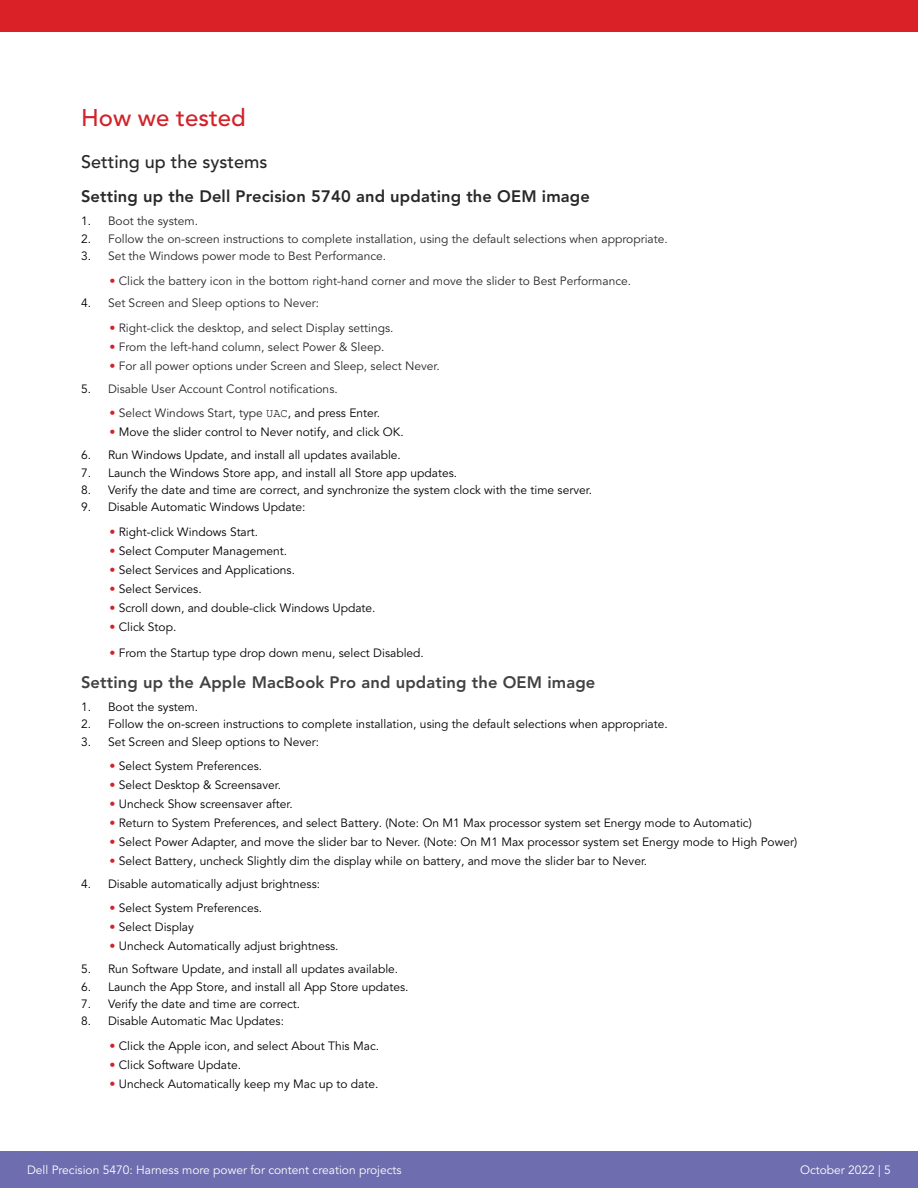
<style>
.page{position:relative;width:918px;height:1188px;background:#fff}
.page>*{position:absolute;margin:0;border:0;box-sizing:border-box;transform-origin:0 0}
.t1{font:500 24px "Avenir LT Pro";color:#d2232a}
.t2{font:500 18px "Avenir LT Pro";color:#292829}
.t3{font:800 16.5px "Avenir LT Pro";letter-spacing:.01em;color:#292829}
.t4{font:800 16.5px "Avenir LT Pro";letter-spacing:.01em;color:#414042}
.t5{font:12px "Avenir LT Pro";color:#000}
.t6{font:12px "Avenir LT Pro";color:#292829}
.t7{font:12px "Avenir LT Pro";color:#fff}
.s1{color:#000}
.s2{color:#d2232a}
.s3{font-family:"Courier New";color:#000}
</style>
<div class="page">
<div style="left:0;top:1151px;width:756px;height:37px;background:#6d6daf"></div>
<div style="left:756px;top:1151px;width:162px;height:37px;background:#6d6daf"></div>
<div style="left:0;top:0;width:918px;height:32px;background:#da2128"></div>
<h1 class="t1" style="left:81px;top:104px;width:166px">How we tested</h1>
<h2 class="t2" style="left:81px;top:151px;width:188px">Setting up the systems</h2>
<h3 class="t3" style="left:81px;top:187px;width:510px">Setting up the Dell Precision 5740 and updating the OEM image</h3>
<p class="t6" style="left:81px;top:214px;width:119px"><span class="s1">1.</span> Boot the system.</p>
<p class="t6" style="left:81px;top:231px;width:588px"><span class="s1">2.</span> Follow the on-screen instructions to complete installation, using the default selections when appropriate.</p>
<p class="t6" style="left:81px;top:249px;width:307px"><span class="s1">3.</span> Set the Windows power mode to Best Performance.</p>
<p class="t6" style="left:110px;top:273px;width:523px"><span class="s2">•</span> Click the battery icon in the bottom right-hand corner and move the slider to Best Performance.</p>
<p class="t6" style="left:81px;top:296px;width:240px"><span class="s1">4.</span> Set Screen and Sleep options to Never:</p>
<p class="t6" style="left:110px;top:321px;width:286px"><span class="s2">•</span> Right-click the desktop, and select Display settings.</p>
<p class="t6" style="left:110px;top:340px;width:276px"><span class="s2">•</span> From the left-hand column, select Power &amp; Sleep.</p>
<p class="t6" style="left:110px;top:359px;width:332px"><span class="s2">•</span> For all power options under Screen and Sleep, select Never.</p>
<p class="t6" style="left:81px;top:382px;width:258px"><span class="s1">5.</span> Disable User Account Control notifications.</p>
<p class="t6" style="left:110px;top:406px;width:272px"><span class="s2">•</span> Select Windows Start, type <span class="s3">UAC</span><span class="s1">, and press Enter.</span></p>
<p class="t5" style="left:110px;top:425px;width:296px"><span class="s2">•</span> Move the slider control to Never notify, and click OK.</p>
<p class="t5" style="left:81px;top:448px;width:321px">6. Run Windows Update, and install all updates available.</p>
<p class="t5" style="left:81px;top:465px;width:378px">7. Launch the Windows Store app, and install all Store app updates.</p>
<p class="t5" style="left:81px;top:483px;width:513px">8. Verify the date and time are correct, and synchronize the system clock with the time server.</p>
<p class="t5" style="left:81px;top:500px;width:226px">9. Disable Automatic Windows Update:</p>
<p class="t5" style="left:110px;top:524px;width:150px"><span class="s2">•</span> Right-click Windows Start.</p>
<p class="t5" style="left:110px;top:543px;width:179px"><span class="s2">•</span> Select Computer Management.</p>
<p class="t5" style="left:110px;top:562px;width:187px"><span class="s2">•</span> Select Services and Applications.</p>
<p class="t5" style="left:110px;top:581px;width:94px"><span class="s2">•</span> Select Services.</p>
<p class="t5" style="left:110px;top:600px;width:268px"><span class="s2">•</span> Scroll down, and double-click Windows Update.</p>
<p class="t5" style="left:110px;top:619px;width:68px"><span class="s2">•</span> Click Stop.</p>
<p class="t5" style="left:110px;top:646px;width:316px"><span class="s2">•</span> From the Startup type drop down menu, select Disabled.</p>
<h3 class="t4" style="left:81px;top:673px;width:516px">Setting up the Apple MacBook Pro and updating the OEM image</h3>
<p class="t5" style="left:81px;top:700px;width:119px">1. Boot the system.</p>
<p class="t5" style="left:81px;top:717px;width:588px">2. Follow the on-screen instructions to complete installation, using the default selections when appropriate.</p>
<p class="t5" style="left:81px;top:734px;width:240px">3. Set Screen and Sleep options to Never:</p>
<p class="t5" style="left:110px;top:759px;width:154px"><span class="s2">•</span> Select System Preferences.</p>
<p class="t5" style="left:110px;top:778px;width:173px"><span class="s2">•</span> Select Desktop &amp; Screensaver.</p>
<p class="t5" style="left:110px;top:797px;width:185px"><span class="s2">•</span> Uncheck Show screensaver after.</p>
<p class="t5" style="left:110px;top:816px;width:644px"><span class="s2">•</span> Return to System Preferences, and select Battery. (Note: On M1 Max processor system set Energy mode to Automatic)</p>
<p class="t5" style="left:110px;top:835px;width:689px"><span class="s2">•</span> Select Power Adapter, and move the slider bar to Never. (Note: On M1 Max processor system set Energy mode to High Power)</p>
<p class="t5" style="left:110px;top:854px;width:539px"><span class="s2">•</span> Select Battery, uncheck Slightly dim the display while on battery, and move the slider bar to Never.</p>
<p class="t5" style="left:81px;top:877px;width:241px">4. Disable automatically adjust brightness:</p>
<p class="t5" style="left:110px;top:901px;width:154px"><span class="s2">•</span> Select System Preferences.</p>
<p class="t5" style="left:110px;top:920px;width:86px"><span class="s2">•</span> Select Display</p>
<p class="t5" style="left:110px;top:939px;width:231px"><span class="s2">•</span> Uncheck Automatically adjust brightness.</p>
<p class="t5" style="left:81px;top:962px;width:319px">5. Run Software Update, and install all updates available.</p>
<p class="t5" style="left:81px;top:979px;width:329px">6. Launch the App Store, and install all App Store updates.</p>
<p class="t5" style="left:81px;top:997px;width:221px">7. Verify the date and time are correct.</p>
<p class="t5" style="left:81px;top:1014px;width:205px">8. Disable Automatic Mac Updates:</p>
<p class="t5" style="left:110px;top:1039px;width:271px"><span class="s2">•</span> Click the Apple icon, and select About This Mac.</p>
<p class="t5" style="left:110px;top:1058px;width:133px"><span class="s2">•</span> Click Software Update.</p>
<p class="t5" style="left:110px;top:1077px;width:271px"><span class="s2">•</span> Uncheck Automatically keep my Mac up to date.</p>
<p class="t7" style="left:27px;top:1163px;width:376px">Dell Precision 5470: Harness more power for content creation projects</p>
<p class="t7" style="left:800px;top:1163px;width:92px">October 2022 | 5</p>
</div>
